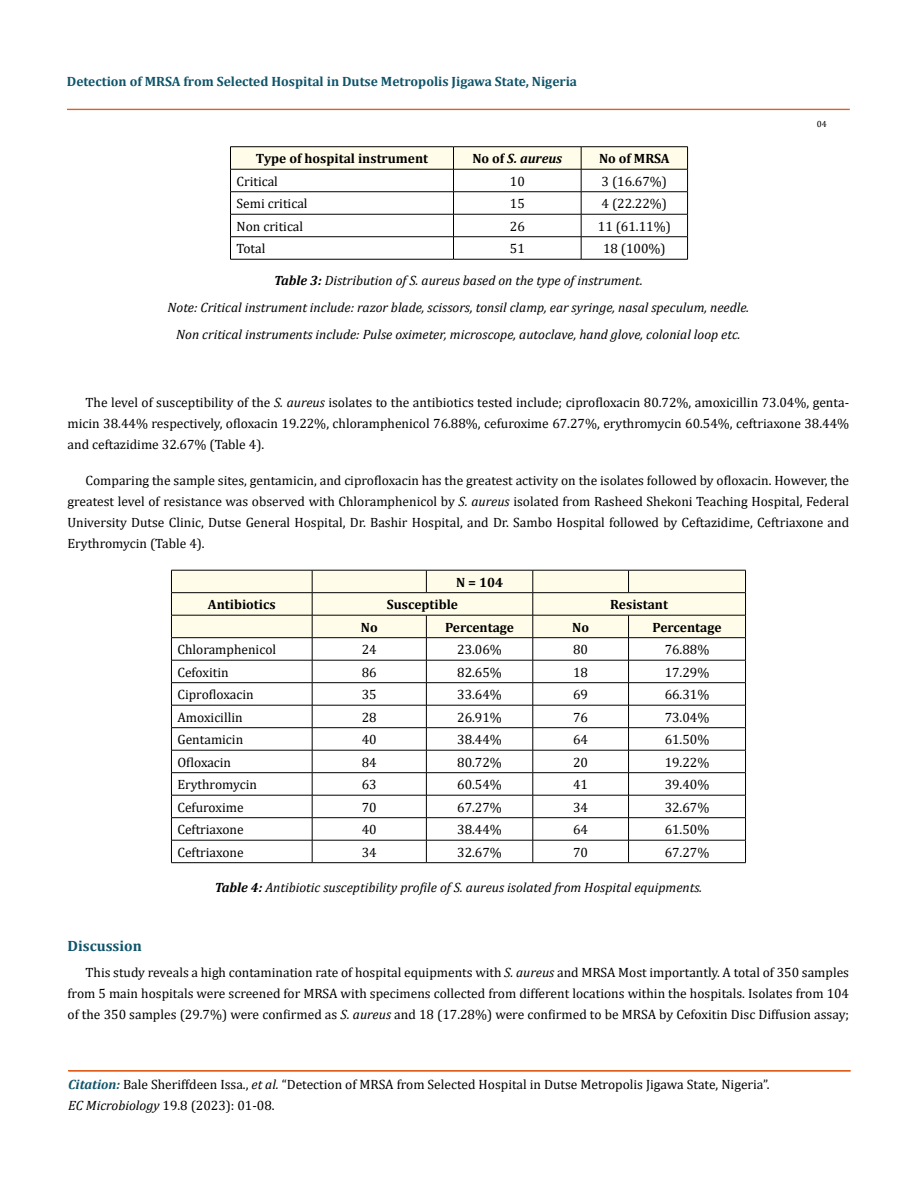
<style>
.page{position:relative;width:917px;height:1188px;background:#fff}
.page>*{position:absolute;margin:0;border:0;box-sizing:border-box;transform-origin:0 0}
.t1{font:700 15px "Cambria";color:#0e546a}
.t2{font:13.5px/21px "Cambria";color:#000;text-align:justify}
.t3{font:italic 13.5px/27px "Cambria";color:#000;text-align:center}
.t4{font:700 13.5px "Cambria";color:#000}
.t5{font:700 13.5px "Cambria";color:#0e546a}
.t6{font:italic 700 13.5px "Cambria";color:#000}
.t7{font:9px "Cambria";color:#000}
.s1{font-style:normal}
.s2{font-weight:700}
.s3{font-style:italic}
.s4{font-weight:700;font-style:italic;color:#0e546a}
</style>
<div class="page">
<div style="left:67px;top:109px;width:782px;height:1px;border:1px solid #e05d1a"></div>
<hr style="left:230px;top:146px;width:223px;height:1px;background:#000">
<hr style="left:453px;top:146px;width:128px;height:1px;background:#000">
<hr style="left:581px;top:146px;width:106px;height:1px;background:#000">
<svg style="left:230px;top:147px;width:458px;height:112px"></svg>
<hr style="left:230px;top:259px;width:223px;height:1px;background:#000">
<hr style="left:453px;top:259px;width:128px;height:1px;background:#000">
<hr style="left:581px;top:259px;width:106px;height:1px;background:#000">
<svg style="left:171px;top:570px;width:575px;height:293px"></svg>
<hr style="left:171px;top:862px;width:141px;height:1px;background:#000">
<hr style="left:312px;top:862px;width:114px;height:1px;background:#000">
<hr style="left:426px;top:862px;width:107px;height:1px;background:#000">
<hr style="left:532px;top:862px;width:96px;height:1px;background:#000">
<hr style="left:628px;top:862px;width:117px;height:1px;background:#000">
<p class="t5" style="left:67px;top:72px;width:512px">Detection of MRSA from Selected Hospital in Dutse Metropolis Jigawa State, Nigeria</p>
<p class="t4" style="left:256px;top:149px;width:174px">Type of hospital instrument</p>
<p class="t6" style="left:472px;top:149px;width:91px"><span class="s1">No of</span> S. aureus</p>
<p class="t4" style="left:599px;top:149px;width:72px">No of MRSA</p>
<p class="t2" style="left:236px;top:171px;width:43px">Critical</p>
<p class="t2" style="left:510px;top:171px;width:16px">10</p>
<p class="t2" style="left:601px;top:171px;width:67px">3 (16.67%)</p>
<p class="t2" style="left:236px;top:193px;width:73px">Semi critical</p>
<p class="t2" style="left:510px;top:193px;width:16px">15</p>
<p class="t2" style="left:601px;top:193px;width:67px">4 (22.22%)</p>
<p class="t2" style="left:236px;top:216px;width:68px">Non critical</p>
<p class="t2" style="left:510px;top:216px;width:16px">26</p>
<p class="t2" style="left:598px;top:216px;width:74px">11 (61.11%)</p>
<p class="t2" style="left:236px;top:238px;width:30px">Total</p>
<p class="t2" style="left:510px;top:238px;width:16px">51</p>
<p class="t2" style="left:603px;top:238px;width:64px">18 (100%)</p>
<p class="t3" style="left:167px;top:267px;width:583px"><span class="s2">Table 3:</span> Distribution of S. aureus based on the type of instrument.<br>Note: Critical instrument include: razor blade, scissors, tonsil clamp, ear syringe, nasal speculum, needle.<br>Non critical instruments include: Pulse oximeter, microscope, autoclave, hand glove, colonial loop etc.</p>
<p class="t7" style="left:816px;top:118px;width:11px">04</p>
<p class="t2" style="left:68px;top:392px;width:783px;text-indent:18px">The level of susceptibility of the <span class="s3">S. aureus</span> isolates to the antibiotics tested include; ciprofloxacin 80.72%, amoxicillin 73.04%, genta&shy;micin 38.44% respectively, ofloxacin 19.22%, chloramphenicol 76.88%, cefuroxime 67.27%, erythromycin 60.54%, ceftriaxone 38.44% and ceftazidime 32.67% (Table 4).</p>
<p class="t2" style="left:68px;top:470px;width:783px;text-indent:18px">Comparing the sample sites, gentamicin, and ciprofloxacin has the greatest activity on the isolates followed by ofloxacin. However, the greatest level of resistance was observed with Chloramphenicol by <span class="s3">S. aureus</span> isolated from Rasheed Shekoni Teaching Hospital, Federal University Dutse Clinic, Dutse General Hospital, Dr. Bashir Hospital, and Dr. Sambo Hospital followed by Ceftazidime, Ceftriaxone and Erythromycin (Table 4).</p>
<p class="t4" style="left:456px;top:573px;width:49px">N = 104</p>
<p class="t4" style="left:208px;top:595px;width:69px">Antibiotics</p>
<p class="t4" style="left:387px;top:595px;width:73px">Susceptible</p>
<p class="t4" style="left:610px;top:595px;width:59px">Resistant</p>
<p class="t4" style="left:361px;top:618px;width:18px">No</p>
<p class="t4" style="left:445px;top:618px;width:71px">Percentage</p>
<p class="t4" style="left:572px;top:618px;width:18px">No</p>
<p class="t4" style="left:652px;top:618px;width:71px">Percentage</p>
<p class="t2" style="left:177px;top:639px;width:100px">Chloramphenicol</p>
<p class="t2" style="left:362px;top:639px;width:16px">24</p>
<p class="t2" style="left:457px;top:639px;width:46px">23.06%</p>
<p class="t2" style="left:573px;top:639px;width:16px">80</p>
<p class="t2" style="left:664px;top:639px;width:46px">76.88%</p>
<p class="t2" style="left:177px;top:662px;width:53px">Cefoxitin</p>
<p class="t2" style="left:362px;top:662px;width:16px">86</p>
<p class="t2" style="left:457px;top:662px;width:46px">82.65%</p>
<p class="t2" style="left:573px;top:662px;width:16px">18</p>
<p class="t2" style="left:664px;top:662px;width:46px">17.29%</p>
<p class="t2" style="left:177px;top:684px;width:78px">Ciprofloxacin</p>
<p class="t2" style="left:362px;top:684px;width:16px">35</p>
<p class="t2" style="left:457px;top:684px;width:46px">33.64%</p>
<p class="t2" style="left:573px;top:684px;width:16px">69</p>
<p class="t2" style="left:664px;top:684px;width:46px">66.31%</p>
<p class="t2" style="left:177px;top:707px;width:67px">Amoxicillin</p>
<p class="t2" style="left:362px;top:707px;width:16px">28</p>
<p class="t2" style="left:457px;top:707px;width:46px">26.91%</p>
<p class="t2" style="left:573px;top:707px;width:16px">76</p>
<p class="t2" style="left:664px;top:707px;width:46px">73.04%</p>
<p class="t2" style="left:177px;top:729px;width:67px">Gentamicin</p>
<p class="t2" style="left:362px;top:729px;width:16px">40</p>
<p class="t2" style="left:457px;top:729px;width:46px">38.44%</p>
<p class="t2" style="left:573px;top:729px;width:16px">64</p>
<p class="t2" style="left:664px;top:729px;width:46px">61.50%</p>
<p class="t2" style="left:177px;top:752px;width:55px">Ofloxacin</p>
<p class="t2" style="left:362px;top:752px;width:16px">84</p>
<p class="t2" style="left:457px;top:752px;width:46px">80.72%</p>
<p class="t2" style="left:573px;top:752px;width:16px">20</p>
<p class="t2" style="left:664px;top:752px;width:46px">19.22%</p>
<p class="t2" style="left:177px;top:774px;width:81px">Erythromycin</p>
<p class="t2" style="left:362px;top:774px;width:16px">63</p>
<p class="t2" style="left:457px;top:774px;width:46px">60.54%</p>
<p class="t2" style="left:573px;top:774px;width:16px">41</p>
<p class="t2" style="left:664px;top:774px;width:46px">39.40%</p>
<p class="t2" style="left:177px;top:797px;width:68px">Cefuroxime</p>
<p class="t2" style="left:362px;top:797px;width:16px">70</p>
<p class="t2" style="left:457px;top:797px;width:46px">67.27%</p>
<p class="t2" style="left:573px;top:797px;width:16px">34</p>
<p class="t2" style="left:664px;top:797px;width:46px">32.67%</p>
<p class="t2" style="left:177px;top:819px;width:68px">Ceftriaxone</p>
<p class="t2" style="left:362px;top:819px;width:16px">40</p>
<p class="t2" style="left:457px;top:819px;width:46px">38.44%</p>
<p class="t2" style="left:573px;top:819px;width:16px">64</p>
<p class="t2" style="left:664px;top:819px;width:46px">61.50%</p>
<p class="t2" style="left:177px;top:842px;width:68px">Ceftriaxone</p>
<p class="t2" style="left:362px;top:842px;width:16px">34</p>
<p class="t2" style="left:457px;top:842px;width:46px">32.67%</p>
<p class="t2" style="left:573px;top:842px;width:16px">70</p>
<p class="t2" style="left:664px;top:842px;width:46px">67.27%</p>
<p class="t3" style="left:215px;top:873px;width:489px"><span class="s2">Table 4:</span> Antibiotic susceptibility profile of S. aureus isolated from Hospital equipments.</p>
<p class="t1" style="left:68px;top:936px;width:76px">Discussion</p>
<p class="t2" style="left:68px;top:962px;width:783px;text-indent:18px">This study reveals a high contamination rate of hospital equipments with <span class="s3">S. aureus</span> and MRSA Most importantly. A total of 350 samples from 5 main hospitals were screened for MRSA with specimens collected from different locations within the hospitals. Isolates from 104 of the 350 samples (29.7%) were confirmed as <span class="s3">S. aureus</span> and 18 (17.28%) were confirmed to be MRSA by Cefoxitin Disc Diffusion assay;</p>
<p class="t2" style="left:68px;top:1074px;width:702px"><span class="s4">Citation:</span> Bale Sheriffdeen Issa., <span class="s3">et al.</span> “Detection of MRSA from Selected Hospital in Dutse Metropolis Jigawa State, Nigeria”.<br><span class="s3">EC Microbiology</span> 19.8 (2023): 01-08.</p>
</div>
